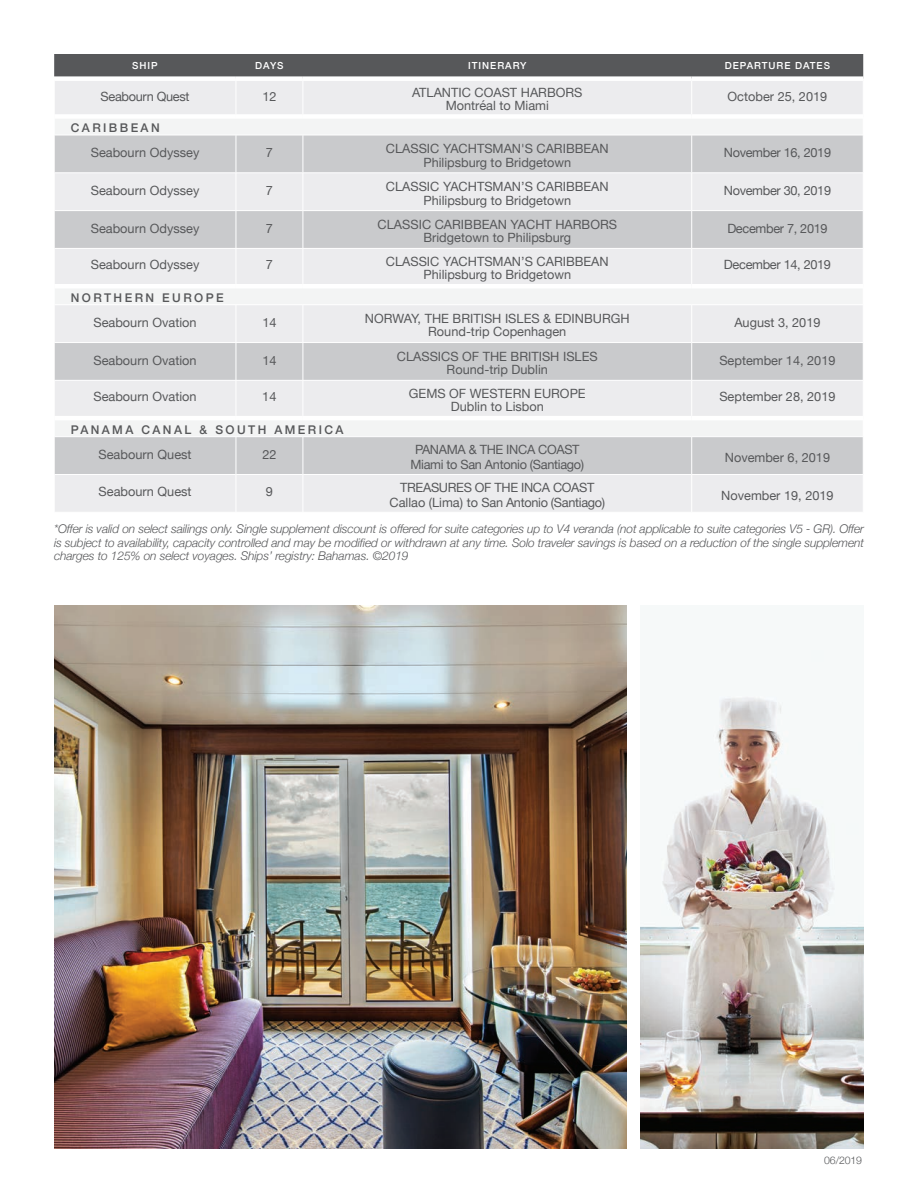
<style>
.page{position:relative;width:918px;height:1188px;background:#fff}
.page>*{position:absolute;margin:0;border:0;box-sizing:border-box;transform-origin:0 0}
.t1{font:12.75px/13.5px "Helvetica Neue";color:#57585a;text-align:center}
.t2{font:12.75px/15.3px "Helvetica Neue";letter-spacing:-.025em;color:#57585a;text-align:center}
.t3{font:italic 300 12px/13.5px "Helvetica Neue";letter-spacing:-.01em;color:#57585a;text-align:justify}
.t4{font:500 12px "Helvetica Neue";letter-spacing:.2em;color:#57585a}
.t5{font:300 10.5px "Helvetica Neue";letter-spacing:-.01em;color:#57585a}
.t6{font:500 9.75px "Helvetica Neue";letter-spacing:.1em;color:#fff}
</style>
<div class="page">
<div style="left:54px;top:54px;width:809px;height:22px;background:#57585a"></div>
<div style="left:55px;top:81px;width:808px;height:431px;background:#ececee"></div>
<div style="left:55px;top:119px;width:808px;height:16px;background:#f3f4f4"></div>
<svg style="left:55px;top:136px;width:808px;height:338px;fill:#ececee"></svg>
<hr style="left:236px;top:81px;width:1px;height:33px;background:#fff">
<hr style="left:303px;top:81px;width:1px;height:33px;background:#fff">
<hr style="left:691px;top:81px;width:1px;height:33px;background:#fff">
<hr style="left:236px;top:135px;width:1px;height:38px;background:#fff">
<hr style="left:303px;top:135px;width:1px;height:38px;background:#fff">
<hr style="left:691px;top:135px;width:1px;height:38px;background:#fff">
<hr style="left:236px;top:173px;width:1px;height:37px;background:#fff">
<hr style="left:303px;top:173px;width:1px;height:37px;background:#fff">
<hr style="left:691px;top:173px;width:1px;height:37px;background:#fff">
<hr style="left:236px;top:211px;width:1px;height:37px;background:#fff">
<hr style="left:303px;top:211px;width:1px;height:37px;background:#fff">
<hr style="left:691px;top:211px;width:1px;height:37px;background:#fff">
<hr style="left:236px;top:249px;width:1px;height:35px;background:#fff">
<hr style="left:303px;top:249px;width:1px;height:35px;background:#fff">
<hr style="left:691px;top:249px;width:1px;height:35px;background:#fff">
<hr style="left:236px;top:305px;width:1px;height:37px;background:#fff">
<hr style="left:303px;top:305px;width:1px;height:37px;background:#fff">
<hr style="left:691px;top:305px;width:1px;height:37px;background:#fff">
<hr style="left:236px;top:343px;width:1px;height:37px;background:#fff">
<hr style="left:303px;top:343px;width:1px;height:37px;background:#fff">
<hr style="left:691px;top:343px;width:1px;height:37px;background:#fff">
<hr style="left:236px;top:381px;width:1px;height:35px;background:#fff">
<hr style="left:303px;top:381px;width:1px;height:35px;background:#fff">
<hr style="left:691px;top:381px;width:1px;height:35px;background:#fff">
<hr style="left:54px;top:135px;width:182px;height:1px;background:#fff">
<hr style="left:236px;top:135px;width:67px;height:1px;background:#fff">
<hr style="left:303px;top:135px;width:389px;height:1px;background:#fff">
<hr style="left:692px;top:135px;width:171px;height:1px;background:#fff">
<hr style="left:54px;top:173px;width:182px;height:1px;background:#fff">
<hr style="left:236px;top:173px;width:67px;height:1px;background:#fff">
<hr style="left:303px;top:173px;width:389px;height:1px;background:#fff">
<hr style="left:692px;top:173px;width:171px;height:1px;background:#fff">
<hr style="left:54px;top:210px;width:182px;height:1px;background:#fff">
<hr style="left:236px;top:210px;width:67px;height:1px;background:#fff">
<hr style="left:303px;top:210px;width:389px;height:1px;background:#fff">
<hr style="left:692px;top:210px;width:171px;height:1px;background:#fff">
<hr style="left:54px;top:248px;width:182px;height:1px;background:#fff">
<hr style="left:236px;top:248px;width:67px;height:1px;background:#fff">
<hr style="left:303px;top:248px;width:389px;height:1px;background:#fff">
<hr style="left:692px;top:248px;width:171px;height:1px;background:#fff">
<hr style="left:54px;top:304px;width:182px;height:1px;background:#fff">
<hr style="left:236px;top:304px;width:67px;height:1px;background:#fff">
<hr style="left:303px;top:304px;width:389px;height:1px;background:#fff">
<hr style="left:692px;top:304px;width:171px;height:1px;background:#fff">
<hr style="left:54px;top:342px;width:182px;height:1px;background:#fff">
<hr style="left:236px;top:342px;width:67px;height:1px;background:#fff">
<hr style="left:303px;top:342px;width:389px;height:1px;background:#fff">
<hr style="left:692px;top:342px;width:171px;height:1px;background:#fff">
<hr style="left:54px;top:380px;width:182px;height:1px;background:#fff">
<hr style="left:236px;top:380px;width:67px;height:1px;background:#fff">
<hr style="left:303px;top:380px;width:389px;height:1px;background:#fff">
<hr style="left:692px;top:380px;width:171px;height:1px;background:#fff">
<hr style="left:54px;top:436px;width:182px;height:1px;background:#fff">
<hr style="left:236px;top:436px;width:67px;height:1px;background:#fff">
<hr style="left:303px;top:436px;width:389px;height:1px;background:#fff">
<hr style="left:692px;top:436px;width:171px;height:1px;background:#fff">
<div style="left:54px;top:114px;width:182px;height:5px;background:#fff"></div>
<div style="left:236px;top:114px;width:67px;height:5px;background:#fff"></div>
<div style="left:303px;top:114px;width:389px;height:5px;background:#fff"></div>
<div style="left:692px;top:114px;width:171px;height:5px;background:#fff"></div>
<hr style="left:54px;top:284px;width:182px;height:4px;background:#fff">
<hr style="left:236px;top:284px;width:67px;height:4px;background:#fff">
<hr style="left:303px;top:284px;width:389px;height:4px;background:#fff">
<hr style="left:692px;top:284px;width:171px;height:4px;background:#fff">
<hr style="left:54px;top:416px;width:182px;height:4px;background:#fff">
<hr style="left:236px;top:416px;width:67px;height:4px;background:#fff">
<hr style="left:303px;top:416px;width:389px;height:4px;background:#fff">
<hr style="left:692px;top:416px;width:171px;height:4px;background:#fff">
<hr style="left:54px;top:474px;width:182px;height:1px;background:#fff">
<hr style="left:236px;top:474px;width:67px;height:1px;background:#fff">
<hr style="left:303px;top:474px;width:389px;height:1px;background:#fff">
<hr style="left:692px;top:474px;width:171px;height:1px;background:#fff">
<hr style="left:236px;top:437px;width:1px;height:37px;background:#fff">
<hr style="left:236px;top:474px;width:1px;height:38px;background:#fff">
<hr style="left:303px;top:437px;width:1px;height:37px;background:#fff">
<hr style="left:303px;top:474px;width:1px;height:38px;background:#fff">
<hr style="left:691px;top:437px;width:1px;height:37px;background:#fff">
<hr style="left:691px;top:474px;width:1px;height:38px;background:#fff">
<img style="left:54px;top:606px;width:573px;height:542px">
<img style="left:640px;top:696px;width:223px;height:452px">
<p class="t6" style="left:132px;top:58px;width:27px">SHIP</p>
<p class="t6" style="left:255px;top:58px;width:30px">DAYS</p>
<p class="t6" style="left:468px;top:58px;width:60px">ITINERARY</p>
<p class="t6" style="left:725px;top:58px;width:107px">DEPARTURE DATES</p>
<p class="t2" style="left:101px;top:89px;width:90px">Seabourn Quest</p>
<p class="t1" style="left:262px;top:90px;width:16px">12</p>
<p class="t1" style="left:412px;top:86px;width:172px">ATLANTIC COAST HARBORS<br>Montréal to Miami</p>
<p class="t1" style="left:728px;top:90px;width:101px">October 25, 2019</p>
<p class="t4" style="left:71px;top:118px;width:90px">CARIBBEAN</p>
<p class="t1" style="left:91px;top:146px;width:110px">Seabourn Odyssey</p>
<p class="t1" style="left:266px;top:146px;width:9px">7</p>
<p class="t1" style="left:386px;top:143px;width:224px">CLASSIC YACHTSMAN'S CARIBBEAN<br>Philipsburg to Bridgetown</p>
<p class="t2" style="left:724px;top:146px;width:109px">November 16, 2019</p>
<p class="t1" style="left:91px;top:184px;width:110px">Seabourn Odyssey</p>
<p class="t1" style="left:266px;top:184px;width:9px">7</p>
<p class="t1" style="left:386px;top:180px;width:224px">CLASSIC YACHTSMAN’S CARIBBEAN<br>Philipsburg to Bridgetown</p>
<p class="t2" style="left:724px;top:183px;width:109px">November 30, 2019</p>
<p class="t1" style="left:91px;top:222px;width:110px">Seabourn Odyssey</p>
<p class="t1" style="left:266px;top:222px;width:9px">7</p>
<p class="t1" style="left:378px;top:218px;width:241px">CLASSIC CARIBBEAN YACHT HARBORS<br>Bridgetown to Philipsburg</p>
<p class="t2" style="left:727px;top:221px;width:102px">December 7, 2019</p>
<p class="t1" style="left:91px;top:259px;width:110px">Seabourn Odyssey</p>
<p class="t1" style="left:266px;top:259px;width:9px">7</p>
<p class="t1" style="left:386px;top:255px;width:224px">CLASSIC YACHTSMAN’S CARIBBEAN<br>Philipsburg to Bridgetown</p>
<p class="t2" style="left:724px;top:258px;width:109px">December 14, 2019</p>
<p class="t4" style="left:71px;top:288px;width:154px">NORTHERN EUROPE</p>
<p class="t1" style="left:93px;top:316px;width:105px">Seabourn Ovation</p>
<p class="t1" style="left:262px;top:316px;width:16px">14</p>
<p class="t1" style="left:365px;top:312px;width:266px">NORWAY, THE BRITISH ISLES &amp; EDINBURGH<br>Round-trip Copenhagen</p>
<p class="t1" style="left:734px;top:316px;width:88px">August 3, 2019</p>
<p class="t1" style="left:93px;top:354px;width:105px">Seabourn Ovation</p>
<p class="t1" style="left:262px;top:354px;width:16px">14</p>
<p class="t1" style="left:397px;top:350px;width:202px">CLASSICS OF THE BRITISH ISLES<br>Round-trip Dublin</p>
<p class="t1" style="left:719px;top:354px;width:118px">September 14, 2019</p>
<p class="t1" style="left:93px;top:391px;width:105px">Seabourn Ovation</p>
<p class="t1" style="left:262px;top:391px;width:16px">14</p>
<p class="t1" style="left:409px;top:387px;width:178px">GEMS OF WESTERN EUROPE<br>Dublin to Lisbon</p>
<p class="t1" style="left:719px;top:391px;width:118px">September 28, 2019</p>
<p class="t4" style="left:71px;top:420px;width:274px">PANAMA CANAL &amp; SOUTH AMERICA</p>
<p class="t1" style="left:99px;top:448px;width:95px">Seabourn Quest</p>
<p class="t1" style="left:262px;top:448px;width:16px">22</p>
<p class="t2" style="left:410px;top:443px;width:175px">PANAMA &amp; THE INCA COAST<br>Miami to San Antonio (Santiago)</p>
<p class="t1" style="left:725px;top:452px;width:107px">November 6, 2019</p>
<p class="t1" style="left:99px;top:486px;width:95px">Seabourn Quest</p>
<p class="t1" style="left:266px;top:486px;width:9px">9</p>
<p class="t2" style="left:389px;top:480px;width:217px">TREASURES OF THE INCA COAST<br>Callao (Lima) to San Antonio (Santiago)</p>
<p class="t1" style="left:721px;top:490px;width:114px">November 19, 2019</p>
<p class="t3" style="left:54px;top:522px;width:812px">*Offer is valid on select sailings only. Single supplement discount is offered for suite categories up to V4 veranda (not applicable to suite categories V5 - GR). Offer is subject to availability, capacity controlled and may be modified or withdrawn at any time. Solo traveler savings is based on a reduction of the single supplement charges to 125% on select voyages. Ships’ registry: Bahamas. ©2019</p>
<p class="t5" style="left:824px;top:1152px;width:39px">06/2019</p>
</div>
